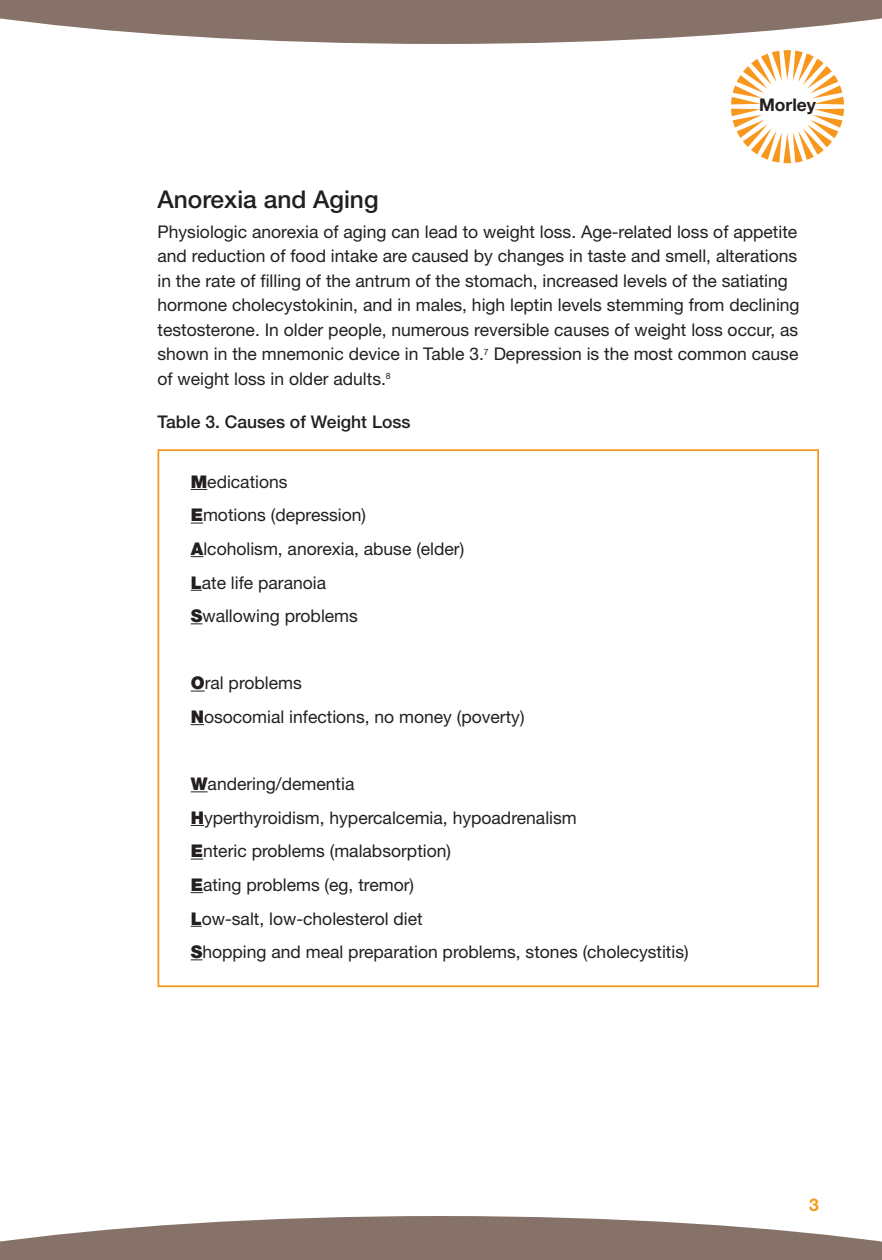
<style>
.page{position:relative;width:882px;height:1260px;background:#fff}
.page>*{position:absolute;margin:0;border:0;box-sizing:border-box;transform-origin:0 0}
.Subhead{font:500 24.5px "Helvetica Neue";color:#231f20}
.Body{font:17.5px/33.6px "Helvetica Neue";color:#231f20}
.Table_and_Figure_Hea{font:500 17.5px "Helvetica Neue";color:#231f20}
.t1{font:700 17.5px "Helvetica Neue";color:#231f20}
.t2{font:700 17.5px "Helvetica Neue";color:#f7971d}
.s1{font-weight:900}
</style>
<div class="page">
<svg style="left:0;top:1216px;width:882px;height:44px"></svg>
<svg style="left:0;top:0;width:882px;height:44px"></svg>
<svg style="left:731px;top:50px;width:113px;height:113px"></svg>
<svg style="left:191px;top:489px;width:16px;height:1px"></svg>
<svg style="left:191px;top:523px;width:12px;height:1px"></svg>
<svg style="left:191px;top:556px;width:12px;height:1px"></svg>
<svg style="left:191px;top:691px;width:14px;height:1px"></svg>
<svg style="left:191px;top:724px;width:13px;height:1px"></svg>
<svg style="left:191px;top:791px;width:17px;height:1px"></svg>
<svg style="left:191px;top:825px;width:13px;height:1px"></svg>
<svg style="left:191px;top:859px;width:12px;height:1px"></svg>
<svg style="left:191px;top:892px;width:12px;height:1px"></svg>
<div style="left:158px;top:449px;width:661px;height:538px;border:2px solid #f7971d"></div>
<p class="t1" style="left:759px;top:94px;width:59px">Morley</p>
<p class="Subhead" style="left:158px;top:185px;width:223px">Anorexia and Aging</p>
<p class="Body" style="left:158px;top:219px;width:644px;line-height:24.5px">Physiologic anorexia of aging can lead to weight loss. Age-related loss of appetite and reduction of food intake are caused by changes in taste and smell, alterations in the rate of filling of the antrum of the stomach, increased levels of the satiating hormone cholecystokinin, and in males, high leptin levels stemming from declining testosterone. In older people, numerous reversible causes of weight loss occur, as shown in the mnemonic device in Table 3.<sup>7</sup> Depression is the most common cause of weight loss in older adults.<sup>8</sup></p>
<p class="Table_and_Figure_Hea" style="left:158px;top:412px;width:255px">Table 3. Causes of Weight Loss</p>
<p class="Body" style="left:191px;top:464px;width:275px"><span class="s1">M</span>edications<br><span class="s1">E</span>motions (depression)<br><span class="s1">A</span>lcoholism, anorexia, abuse (elder)<br><span class="s1">L</span>ate life paranoia<br><span class="s1">S</span>wallowing problems</p>
<p class="Body" style="left:191px;top:666px;width:335px"><span class="s1">O</span>ral problems<br><span class="s1">N</span>osocomial infections, no money (poverty)</p>
<p class="Body" style="left:191px;top:767px;width:499px"><span class="s1">W</span>andering/dementia<br><span class="s1">H</span>yperthyroidism, hypercalcemia, hypoadrenalism<br><span class="s1">E</span>nteric problems (malabsorption)<br><span class="s1">E</span>ating problems (eg, tremor)<br><span class="s1">L</span>ow-salt, low-cholesterol diet<br><span class="s1">S</span>hopping and meal preparation problems, stones (cholecystitis)</p>
<p class="t2" style="left:809px;top:1194px;width:11px">3</p>
</div>
